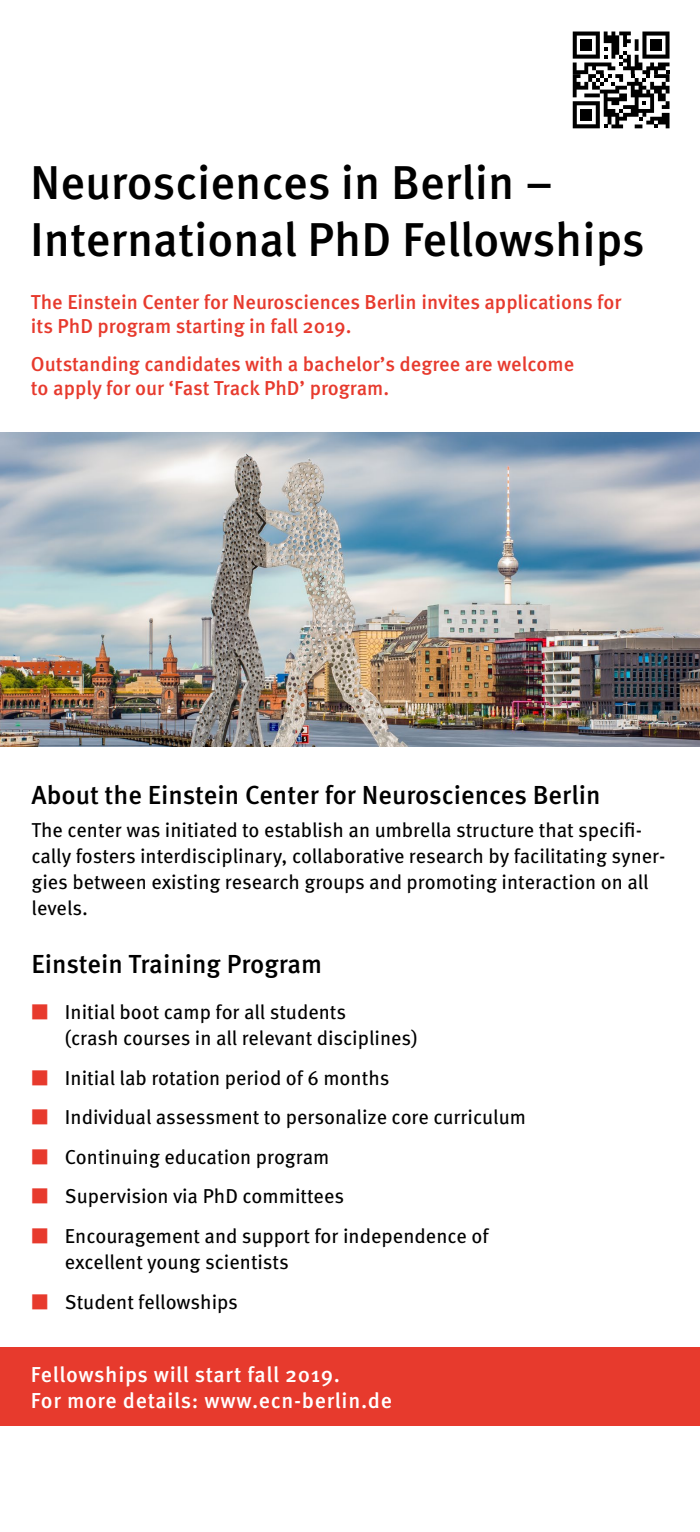
<style>
.page{position:relative;width:700px;height:1532px;background:#fff}
.page>*{position:absolute;margin:0;border:0;box-sizing:border-box;transform-origin:0 0}
.t1{font:500 47.43px/56.9px "Meta Pro";color:#000}
.t2{font:500 26.07px "Meta Pro";color:#000}
.t3{font:500 21.61px/25.9px "Meta Pro";letter-spacing:.03em;color:#fff}
.t4{font:20.12px/26.1px "Meta Pro";color:#000}
.t5{font:500 20.12px/24.2px "Meta Pro";color:#e73a2d}
.s1{color:#e73a2d}
</style>
<div class="page">
<svg style="left:573px;top:31px;width:97px;height:97px"></svg>
<div style="left:580px;top:39px;width:12px;height:12px;background:#000"></div>
<div style="left:650px;top:39px;width:12px;height:12px;background:#000"></div>
<div style="left:580px;top:109px;width:12px;height:12px;background:#000"></div>
<img style="left:0;top:433px;width:700px;height:313px">
<div style="left:0;top:1347px;width:700px;height:78px;background:#e73a2d"></div>
<h1 class="t1" style="left:30px;top:151px;width:616px">Neurosciences in Berlin –<br>International PhD Fellowships</h1>
<p class="t5" style="left:31px;top:289px;width:592px">The Einstein Center for Neurosciences Berlin invites applications for its PhD program starting in fall 2019.</p>
<p class="t5" style="left:31px;top:350px;width:545px">Outstanding candidates with a bachelor’s degree are welcome to apply for our ‘Fast Track PhD’ program.</p>
<p class="t2" style="left:32px;top:774px;width:571px">About the Einstein Center for Neurosciences Berlin</p>
<p class="t4" style="left:32px;top:815px;width:635px">The center was initiated to establish an umbrella structure that specifi&shy;cally fosters interdisciplinary, collaborative research by facilitating syner&shy;gies between existing research groups and promoting interaction on all levels.</p>
<p class="t2" style="left:32px;top:943px;width:292px">Einstein Training Program</p>
<p class="t4" style="left:65px;top:997px;width:354px;text-indent:-33px"><span class="s1">■</span> Initial boot camp for all students<br>(crash courses in all relevant disciplines)</p>
<p class="t4" style="left:32px;top:1063px;width:359px"><span class="s1">■</span> Initial lab rotation period of 6 months</p>
<p class="t4" style="left:32px;top:1103px;width:496px"><span class="s1">■</span> Individual assessment to personalize core curriculum</p>
<p class="t4" style="left:32px;top:1142px;width:299px"><span class="s1">■</span> Continuing education program</p>
<p class="t4" style="left:32px;top:1182px;width:314px"><span class="s1">■</span> Supervision via PhD committees</p>
<p class="t4" style="left:65px;top:1221px;width:425px;text-indent:-33px"><span class="s1">■</span> Encouragement and support for independence of excellent young scientists</p>
<p class="t4" style="left:32px;top:1287px;width:208px"><span class="s1">■</span> Student fellowships</p>
<p class="t3" style="left:31px;top:1359px;width:363px">Fellowships will start fall 2019.<br>For more details: www.ecn-berlin.de</p>
</div>
